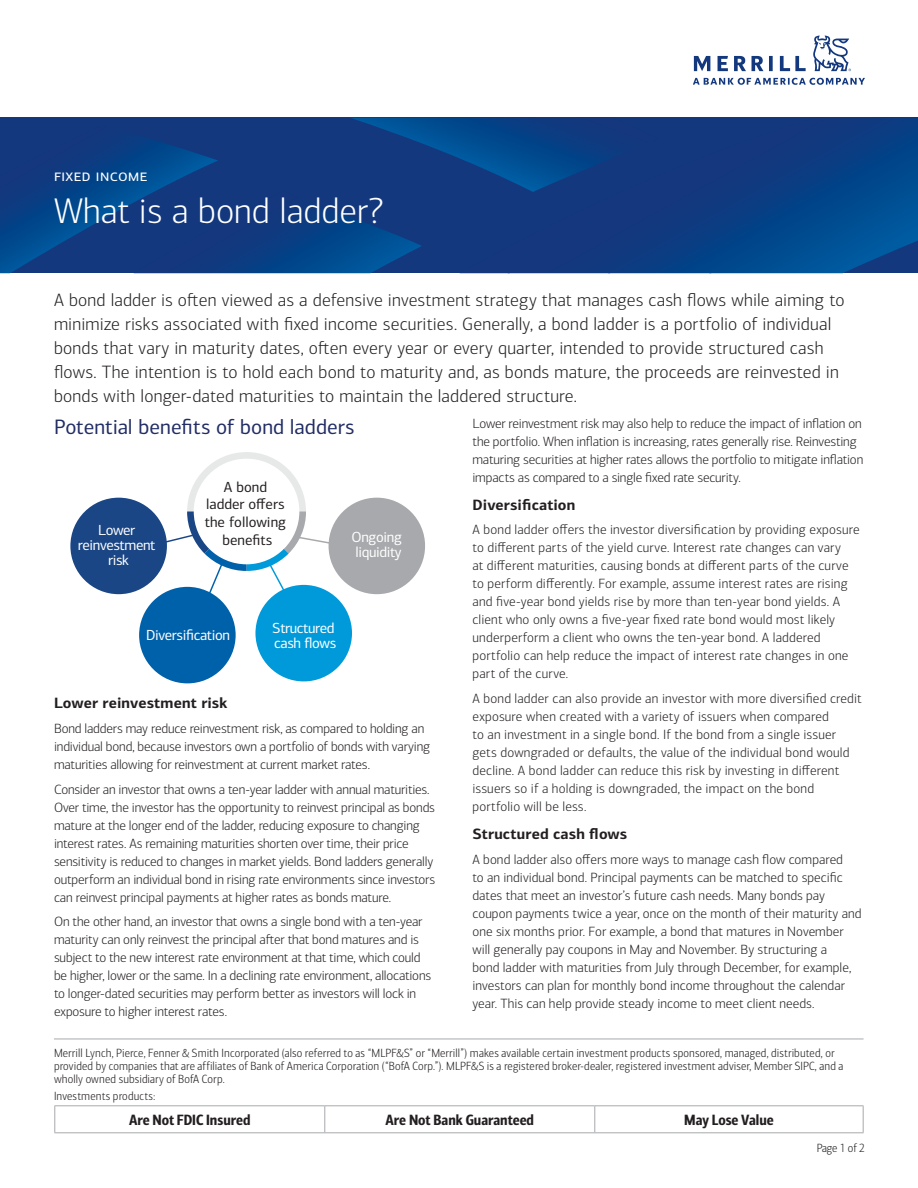
<style>
.page{position:relative;width:918px;height:1188px;background:#fff}
.page>*{position:absolute;margin:0;border:0;box-sizing:border-box;transform-origin:0 0}
.t1{font:300 36px "Connections";color:#fff}
.t2{font:21px "Connections";color:#222d65}
.t3{font:300 18px/24px "Connections";letter-spacing:.01em;color:#231f20}
.t4{font:16.5px "Connections";letter-spacing:.025em;color:#fff}
.t5{font:700 15px "Connections";letter-spacing:.01em;color:#231f20}
.t6{font:15px "Connections Cond Bld";letter-spacing:-.005em;color:#231f20}
.t7{font:14.7px/14.7px "Connections";letter-spacing:-.025em;color:#fff}
.t8{font:14.7px/17.7px "Connections";color:#231f20;text-align:center}
.t9{font:300 13.5px/18px "Connections";color:#231f20}
.t10{font:300 12px/12.8px "Connections Cond";letter-spacing:.01em;color:#231f20}
</style>
<div class="page">
<hr style="left:54px;top:1039px;width:810px;height:1px;background:#a7a9ac">
<svg style="left:693px;top:78px;width:172px;height:7px"></svg>
<svg style="left:780px;top:56px;width:26px;height:15px"></svg>
<svg style="left:769px;top:56px;width:4px;height:15px"></svg>
<svg style="left:752px;top:56px;width:11px;height:15px"></svg>
<svg style="left:734px;top:56px;width:12px;height:15px"></svg>
<svg style="left:694px;top:56px;width:34px;height:15px"></svg>
<svg style="left:813px;top:36px;width:38px;height:35px"></svg>
<div style="left:0;top:118px;width:918px;height:155px;background:#13387e"></div>
<img style="left:241px;top:214px;width:180px;height:59px">
<img style="left:352px;top:118px;width:255px;height:74px">
<img style="left:0;top:139px;width:218px;height:134px">
<img style="left:711px;top:123px;width:207px;height:150px">
<div style="left:648px;top:238px;width:63px;height:35px;background:#083f84"></div>
<div style="left:187px;top:452px;width:119px;height:119px;background:#e7e8e8;border-radius:50%"></div>
<div style="left:194px;top:459px;width:105px;height:105px;background:#fff;border-radius:50%"></div>
<div style="left:70px;top:498px;width:97px;height:96px;background:#1a4685;border-radius:50%"></div>
<div style="left:139px;top:587px;width:97px;height:96px;background:#0061ab;border-radius:50%"></div>
<div style="left:255px;top:585px;width:97px;height:96px;background:#009ada;border-radius:50%"></div>
<div style="left:329px;top:498px;width:96px;height:96px;background:#a7a9ac;border-radius:50%"></div>
<svg style="left:150px;top:512px;width:188px;height:97px"></svg>
<hr style="left:54px;top:1105px;width:271px;height:1px;background:#a7a9ac">
<svg style="left:54px;top:1106px;width:1px;height:26px"></svg>
<hr style="left:325px;top:1105px;width:270px;height:1px;background:#a7a9ac">
<svg style="left:324px;top:1106px;width:1px;height:26px"></svg>
<hr style="left:595px;top:1105px;width:269px;height:1px;background:#a7a9ac">
<svg style="left:594px;top:1106px;width:1px;height:26px"></svg>
<svg style="left:863px;top:1106px;width:1px;height:26px"></svg>
<hr style="left:54px;top:1132px;width:271px;height:1px;background:#a7a9ac">
<hr style="left:325px;top:1132px;width:270px;height:1px;background:#a7a9ac">
<hr style="left:595px;top:1132px;width:269px;height:1px;background:#a7a9ac">
<p class="t4" style="left:54px;top:165px;width:95px">fixed income</p>
<h1 class="t1" style="left:54px;top:190px;width:331px">What is a bond ladder?</h1>
<p class="t3" style="left:54px;top:288px;width:792px">A bond ladder is often viewed as a defensive investment strategy that manages cash flows while aiming to minimize risks associated with fixed income securities. Generally, a bond ladder is a portfolio of individual bonds that vary in maturity dates, often every year or every quarter, intended to provide structured cash flows. The intention is to hold each bond to maturity and, as bonds mature, the proceeds are reinvested in bonds with longer-dated maturities to maintain the laddered structure.</p>
<h2 class="t2" style="left:54px;top:414px;width:302px">Potential benefits of bond ladders</h2>
<p class="t9" style="left:472px;top:414px;width:392px">Lower reinvestment risk may also help to reduce the impact of inflation on the portfolio. When inflation is increasing, rates generally rise. Reinvesting maturing securities at higher rates allows the portfolio to mitigate inflation impacts as compared to a single fixed rate security.</p>
<h3 class="t5" style="left:472px;top:495px;width:104px">Diversification</h3>
<p class="t9" style="left:472px;top:521px;width:389px">A bond ladder offers the investor diversification by providing exposure to different parts of the yield curve. Interest rate changes can vary<br>at different maturities, causing bonds at different parts of the curve to perform differently. For example, assume interest rates are rising and five-year bond yields rise by more than ten-year bond yields. A client who only owns a five-year fixed rate bond would most likely underperform a client who owns the ten-year bond. A laddered portfolio can help reduce the impact of interest rate changes in one part of the curve.</p>
<p class="t9" style="left:472px;top:690px;width:391px">A bond ladder can also provide an investor with more diversified credit exposure when created with a variety of issuers when compared<br>to an investment in a single bond. If the bond from a single issuer gets downgraded or defaults, the value of the individual bond would decline. A bond ladder can reduce this risk by investing in different issuers so if a holding is downgraded, the impact on the bond portfolio will be less.</p>
<h3 class="t5" style="left:472px;top:824px;width:156px">Structured cash flows</h3>
<p class="t9" style="left:472px;top:850px;width:391px">A bond ladder also offers more ways to manage cash flow compared<br>to an individual bond. Principal payments can be matched to specific dates that meet an investor’s future cash needs. Many bonds pay coupon payments twice a year, once on the month of their maturity and one six months prior. For example, a bond that matures in November will generally pay coupons in May and November. By structuring a<br>bond ladder with maturities from July through December, for example, investors can plan for monthly bond income throughout the calendar year. This can help provide steady income to meet client needs.</p>
<p class="t10" style="left:54px;top:1047px;width:791px">Merrill Lynch, Pierce, Fenner &amp; Smith Incorporated (also referred to as “MLPF&amp;S” or “Merrill”) makes available certain investment products sponsored, managed, distributed, or provided by companies that are affiliates of Bank of America Corporation (“BofA Corp.”). MLPF&amp;S is a registered broker-dealer, registered investment adviser, Member SIPC, and a wholly owned subsidiary of BofA Corp.</p>
<p class="t10" style="left:54px;top:1090px;width:103px">Investments products:</p>
<p class="t6" style="left:129px;top:1111px;width:123px">Are Not FDIC Insured</p>
<p class="t6" style="left:386px;top:1111px;width:150px">Are Not Bank Guaranteed</p>
<p class="t6" style="left:684px;top:1111px;width:91px">May Lose Value</p>
<p class="t10" style="left:817px;top:1141px;width:50px">Page 1 of 2</p>
<p class="t8" style="left:205px;top:478px;width:83px">A bond ladder offers the following benefits</p>
<p class="t7" style="left:78px;top:523px;width:79px;text-align:center">Lower reinvestment risk</p>
<p class="t7" style="left:352px;top:530px;width:52px">Ongoing liquidity</p>
<p class="t7" style="left:146px;top:627px;width:85px">Diversification</p>
<p class="t7" style="left:272px;top:621px;width:65px">Structured cash flows</p>
<h3 class="t5" style="left:54px;top:694px;width:175px">Lower reinvestment risk</h3>
<p class="t9" style="left:54px;top:720px;width:378px">Bond ladders may reduce reinvestment risk, as compared to holding an individual bond, because investors own a portfolio of bonds with varying maturities allowing for reinvestment at current market rates.</p>
<p class="t9" style="left:54px;top:780px;width:383px">Consider an investor that owns a ten-year ladder with annual maturities.<br>Over time, the investor has the opportunity to reinvest principal as bonds mature at the longer end of the ladder, reducing exposure to changing interest rates. As remaining maturities shorten over time, their price sensitivity is reduced to changes in market yields. Bond ladders generally outperform an individual bond in rising rate environments since investors can reinvest principal payments at higher rates as bonds mature.</p>
<p class="t9" style="left:54px;top:913px;width:379px">On the other hand, an investor that owns a single bond with a ten-year maturity can only reinvest the principal after that bond matures and is subject to the new interest rate environment at that time, which could be higher, lower or the same. In a declining rate environment, allocations to longer-dated securities may perform better as investors will lock in exposure to higher interest rates.</p>
</div>
